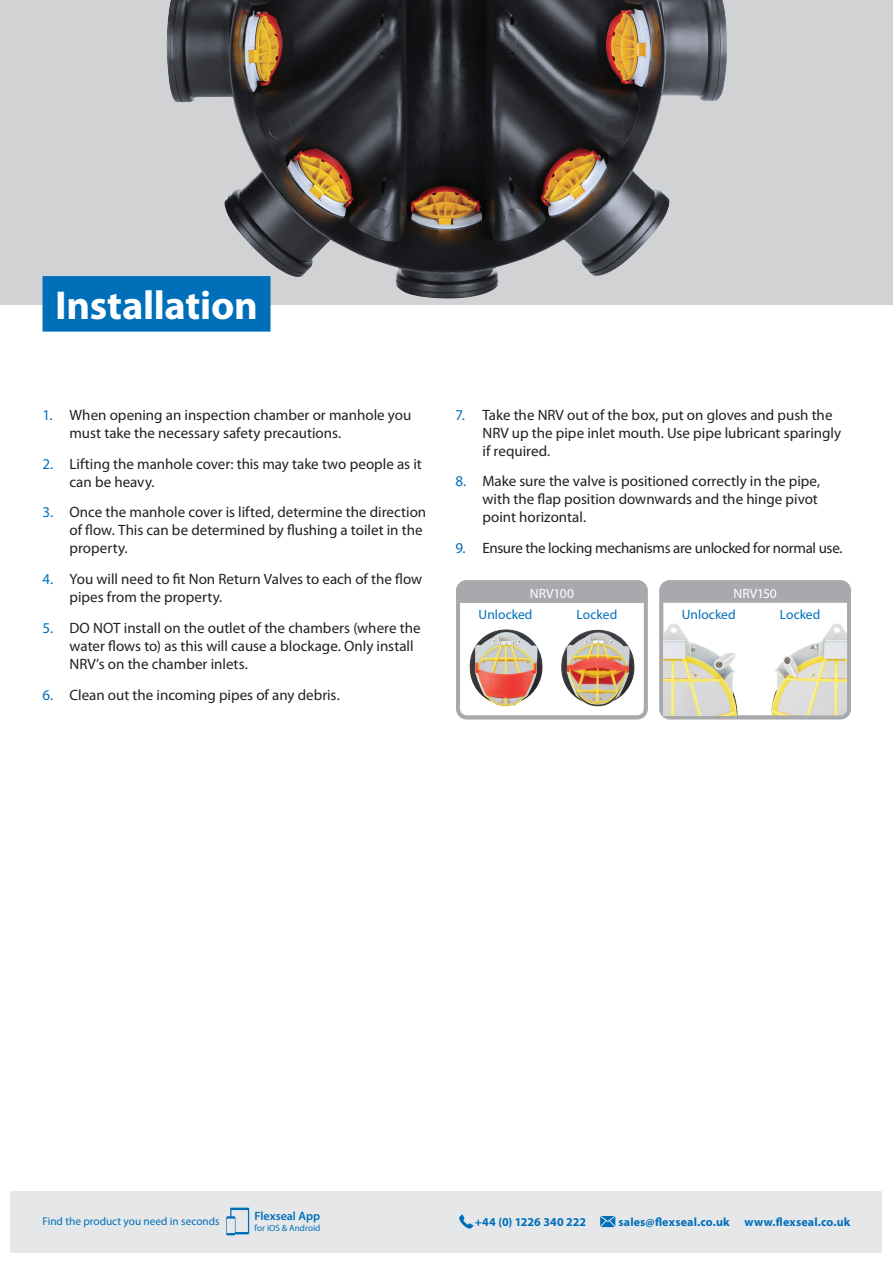
<style>
.page{position:relative;width:893px;height:1263px;background:#fff}
.page>*{position:absolute;margin:0;border:0;box-sizing:border-box;transform-origin:0 0}
.t1{font:700 40.5px "Myriad Pro";letter-spacing:-.01em;color:#fff}
.t2{font:15px/18px "Myriad Pro";color:#231f20}
.t3{font:15px "Myriad Pro";letter-spacing:-.02em;color:#231f20}
.t4{font:13.5px "Myriad Pro";color:#006fba}
.t5{font:13.5px "Myriad Pro";color:#fff}
.t6{font:700 12px "Myriad Pro";letter-spacing:.015em;color:#006fba}
.t7{font:600 12px "Myriad Pro";color:#006fba}
.t8{font:11.25px "Myriad Pro";color:#006fba}
.t9{font:9.15px "Myriad Pro";color:#006fba}
.s1{color:#006fba}
</style>
<div class="page">
<div style="left:11px;top:1191px;width:871px;height:61px;background:#e6e7e9"></div>
<svg style="left:459px;top:1214px;width:14px;height:14px"></svg>
<svg style="left:600px;top:1216px;width:15px;height:11px"></svg>
<svg style="left:226px;top:1207px;width:23px;height:28px"></svg>
<div style="left:0;top:0;width:893px;height:304px;background:#d1d2d4"></div>
<img style="left:166px;top:0;width:561px;height:299px">
<div style="left:43px;top:276px;width:228px;height:56px;background:#006fba"></div>
<img style="left:771px;top:623px;width:75px;height:91px">
<div style="left:659px;top:580px;width:192px;height:139px;border:4px solid #a8a9ad;border-radius:9px"></div>
<img style="left:663px;top:622px;width:88px;height:93px">
<div style="left:661px;top:582px;width:188px;height:21px;background:#a8a9ad"></div>
<img style="left:575px;top:629px;width:68px;height:85px">
<img style="left:461px;top:629px;width:114px;height:85px">
<div style="left:456px;top:580px;width:192px;height:139px;border:4px solid #a8a9ad;border-radius:9px"></div>
<div style="left:458px;top:582px;width:188px;height:21px;background:#a8a9ad"></div>
<h1 class="t1" style="left:55px;top:279px;width:204px">Installation</h1>
<p class="t2" style="left:70px;top:405px;width:343px;text-indent:-27px"><span class="s1">1.</span> When opening an inspection chamber or manhole you must take the necessary safety precautions.</p>
<p class="t2" style="left:70px;top:454px;width:354px;text-indent:-27px"><span class="s1">2.</span> Lifting the manhole cover: this may take two people as it can be heavy.</p>
<p class="t2" style="left:70px;top:503px;width:358px;text-indent:-27px"><span class="s1">3.</span> Once the manhole cover is lifted, determine the direction of flow. This can be determined by flushing a toilet in the property.</p>
<p class="t2" style="left:70px;top:570px;width:354px;text-indent:-27px"><span class="s1">4.</span> You will need to fit Non Return Valves to each of the flow pipes from the property.</p>
<p class="t2" style="left:70px;top:618px;width:353px;text-indent:-27px"><span class="s1">5.</span> DO NOT install on the outlet of the chambers (where the water flows to) as this will cause a blockage. Only install<br>NRV’s on the chamber inlets.</p>
<p class="t2" style="left:43px;top:685px;width:299px"><span class="s1">6.</span> Clean out the incoming pipes of any debris.</p>
<p class="t2" style="left:482px;top:405px;width:360px;text-indent:-27px"><span class="s1">7.</span> Take the NRV out of the box, put on gloves and push the<br>NRV up the pipe inlet mouth. Use pipe lubricant sparingly if required.</p>
<p class="t2" style="left:482px;top:472px;width:339px;text-indent:-27px"><span class="s1">8.</span> Make sure the valve is positioned correctly in the pipe, with the flap position downwards and the hinge pivot point horizontal.</p>
<p class="t3" style="left:455px;top:539px;width:389px"><span class="s1">9.</span> Ensure the locking mechanisms are unlocked for normal use.</p>
<p class="t5" style="left:530px;top:585px;width:46px">NRV100</p>
<p class="t4" style="left:479px;top:606px;width:55px">Unlocked</p>
<p class="t4" style="left:576px;top:606px;width:42px">Locked</p>
<p class="t5" style="left:733px;top:585px;width:45px">NRV150</p>
<p class="t4" style="left:682px;top:606px;width:55px">Unlocked</p>
<p class="t4" style="left:780px;top:606px;width:42px">Locked</p>
<p class="t8" style="left:43px;top:1214px;width:179px">Find the product you need in seconds</p>
<p class="t7" style="left:255px;top:1208px;width:67px">Flexseal App</p>
<p class="t9" style="left:255px;top:1222px;width:67px">for iOS &amp; Android</p>
<p class="t6" style="left:475px;top:1214px;width:113px">+44 (0) 1226 340 222</p>
<p class="t6" style="left:618px;top:1214px;width:233px">sales@flexseal.co.uk www.flexseal.co.uk</p>
</div>
